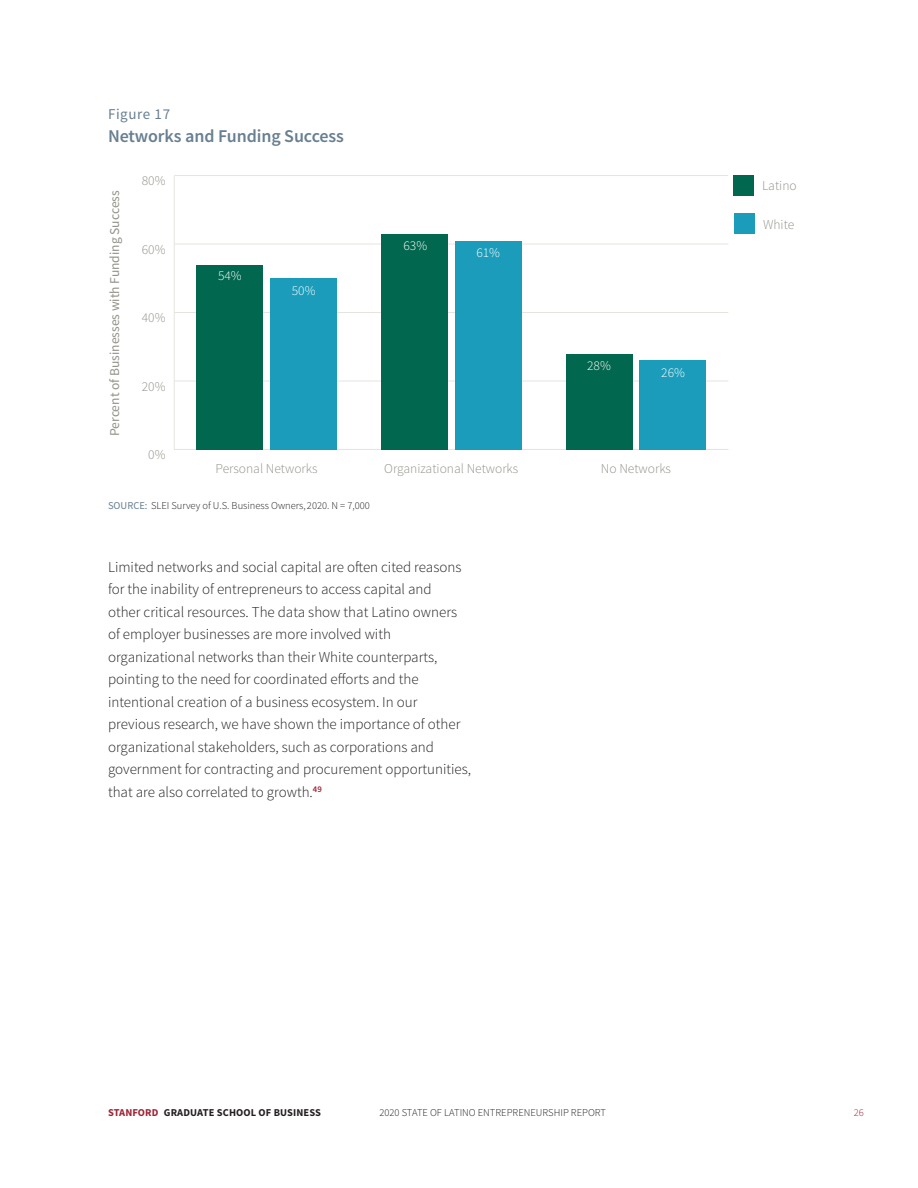
<style>
.page{position:relative;width:918px;height:1188px;background:#fff}
.page>*{position:absolute;margin:0;border:0;box-sizing:border-box;transform-origin:0 0}
.Figure_Name{font:600 18px "Source Sans Pro";letter-spacing:-.005em;color:#677f91}
.t1{font:300 15px/22.5px "Source Sans Pro";color:#231f20}
.Figure_Numbers{font:15px "Source Sans Pro";color:#677f91}
.t2{font:300 13.5px "Source Sans Pro";color:#929189}
.t3{font:13.5px "Source Sans Pro";color:#929189}
.t4{font:300 13.35px "Source Sans Pro";color:#fff}
.Graph_Source{font:300 10.5px "Source Sans Pro";color:#231f20}
.t5{font:700 10.5px "Source Sans Pro";letter-spacing:.01em;color:#231f20}
.t6{font:300 10.5px "Source Sans Pro";color:#9d2234}
.s1{font-weight:400;color:#677f91}
.s2{color:#9d2234}
</style>
<div class="page">
<div style="left:734px;top:213px;width:21px;height:21px;background:#1b9cba"></div>
<div style="left:733px;top:175px;width:21px;height:21px;background:#01674e"></div>
<hr style="left:174px;top:176px;width:1px;height:273px;background:#e5e5e0">
<hr style="left:174px;top:449px;width:554px;height:1px;background:#e5e5e0">
<hr style="left:174px;top:381px;width:554px;height:1px;background:#e5e5e0">
<hr style="left:174px;top:312px;width:554px;height:1px;background:#e5e5e0">
<hr style="left:174px;top:244px;width:554px;height:1px;background:#e5e5e0">
<hr style="left:174px;top:175px;width:554px;height:1px;background:#e5e5e0">
<div style="left:270px;top:278px;width:67px;height:171px;background:#1b9cba"></div>
<div style="left:455px;top:241px;width:66px;height:208px;background:#1b9cba"></div>
<div style="left:640px;top:360px;width:66px;height:89px;background:#1b9cba"></div>
<div style="left:196px;top:265px;width:67px;height:184px;background:#01674e"></div>
<div style="left:381px;top:234px;width:67px;height:215px;background:#01674e"></div>
<div style="left:566px;top:354px;width:66px;height:95px;background:#01674e"></div>
<p class="Figure_Numbers" style="left:108px;top:105px;width:64px">Figure 17</p>
<p class="Figure_Name" style="left:108px;top:124px;width:238px">Networks and Funding Success</p>
<p class="t3" style="left:106px;top:436px;width:247px;rotate:-90deg">Percent of Businesses with Funding Success</p>
<p class="t2" style="left:142px;top:173px;width:25px">80%</p>
<p class="t2" style="left:142px;top:241px;width:25px">60%</p>
<p class="t2" style="left:142px;top:309px;width:25px">40%</p>
<p class="t2" style="left:142px;top:378px;width:25px">20%</p>
<p class="t2" style="left:148px;top:446px;width:19px">0%</p>
<p class="t4" style="left:218px;top:268px;width:25px">54%</p>
<p class="t4" style="left:292px;top:282px;width:25px">50%</p>
<p class="t4" style="left:404px;top:238px;width:25px">63%</p>
<p class="t4" style="left:476px;top:245px;width:25px">61%</p>
<p class="t4" style="left:587px;top:358px;width:25px">28%</p>
<p class="t4" style="left:661px;top:364px;width:25px">26%</p>
<p class="t2" style="left:216px;top:460px;width:104px">Personal Networks</p>
<p class="t2" style="left:384px;top:460px;width:136px">Organizational Networks</p>
<p class="t2" style="left:601px;top:460px;width:72px">No Networks</p>
<p class="Graph_Source" style="left:108px;top:499px;width:263px"><span class="s1">SOURCE:</span> SLEI Survey of U.S. Business Owners, 2020. N = 7,000</p>
<p class="t1" style="left:108px;top:555px;width:365px">Limited networks and social capital are often cited reasons for the inability of entrepreneurs to access capital and<br>other critical resources. The data show that Latino owners of employer businesses are more involved with organizational networks than their White counterparts, pointing to the need for coordinated efforts and the intentional creation of a business ecosystem. In our previous research, we have shown the importance of other organizational stakeholders, such as corporations and government for contracting and procurement opportunities, that are also correlated to growth.<sup>49</sup></p>
<p class="t2" style="left:762px;top:178px;width:36px">Latino</p>
<p class="t2" style="left:763px;top:216px;width:33px">White</p>
<p class="t5" style="left:108px;top:1106px;width:214px"><span class="s2">STANFORD</span> GRADUATE SCHOOL OF BUSINESS</p>
<p class="Graph_Source" style="left:379px;top:1106px;width:228px">2020 STATE OF LATINO ENTREPRENEURSHIP REPORT</p>
<p class="t6" style="left:854px;top:1106px;width:12px">26</p>
</div>
